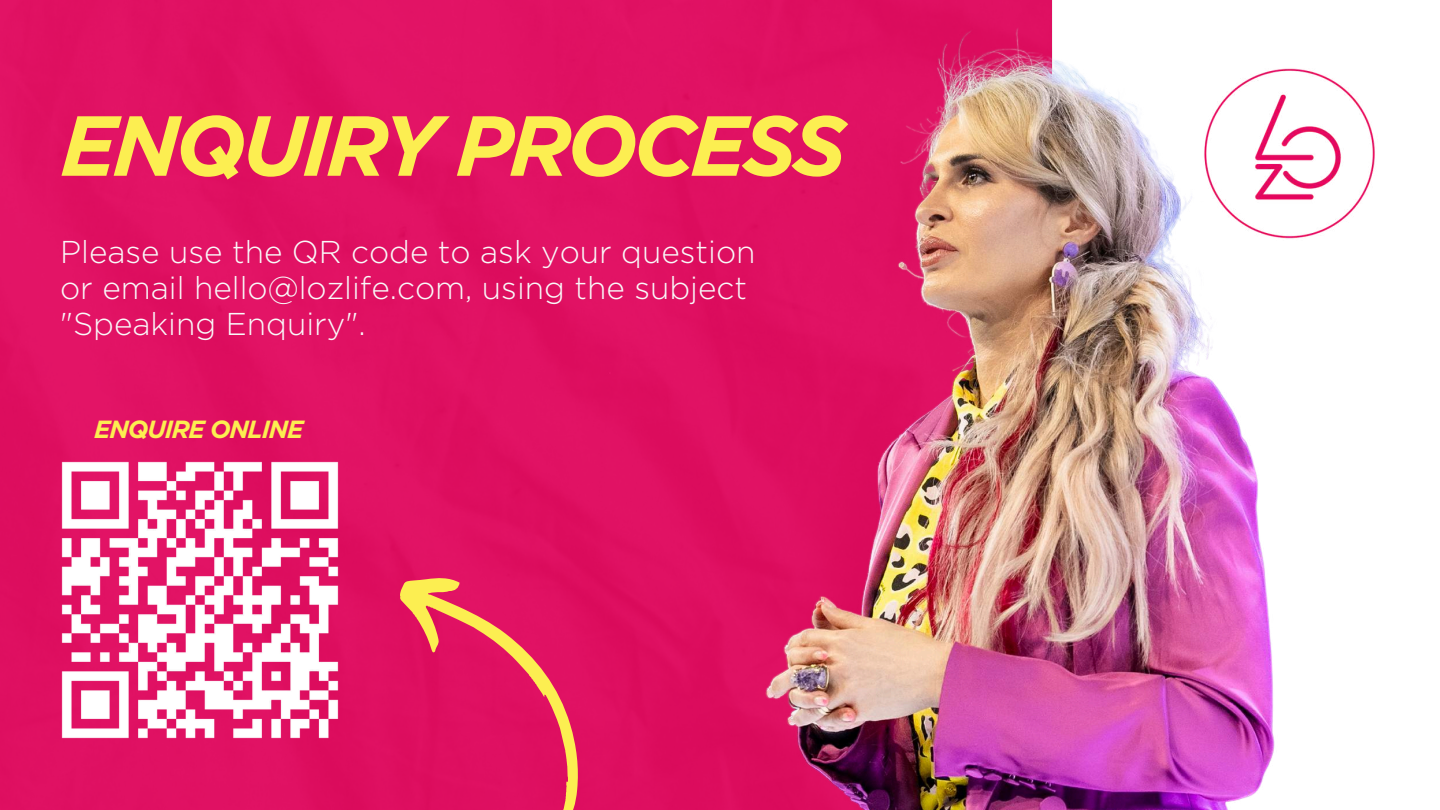
<style>
.page{position:relative;width:1440px;height:810px;background:#fff}
.page>*{position:absolute;margin:0;border:0;box-sizing:border-box;transform-origin:0 0}
.t1{font:italic 700 85px "Gotham";letter-spacing:-.05em;color:#fcee51}
.t2{font:300 31.6px/36.3px "Gotham";color:#f9f9f9}
.t3{font:italic 700 24.8px "Gotham";letter-spacing:-.05em;color:#fcee51}
</style>
<div class="page">
<div style="left:0;top:0;width:720px;height:810px;background:#e01163"></div>
<svg style="left:381px;top:548px;width:247px;height:262px;fill:#df0f61"></svg>
<img style="left:720px;top:0;width:555px;height:810px">
<img style="left:1180px;top:40px;width:195px;height:230px">
<img style="left:44px;top:444px;width:313px;height:312px">
<h1 class="t1" style="left:60px;top:94px;width:787px">ENQUIRY PROCESS</h1>
<p class="t2" style="left:60px;top:233px;width:697px">Please use the QR code to ask your question or email hello@lozlife.com, using the subject "Speaking Enquiry".</p>
<p class="t3" style="left:94px;top:414px;width:211px">ENQUIRE ONLINE</p>
</div>
